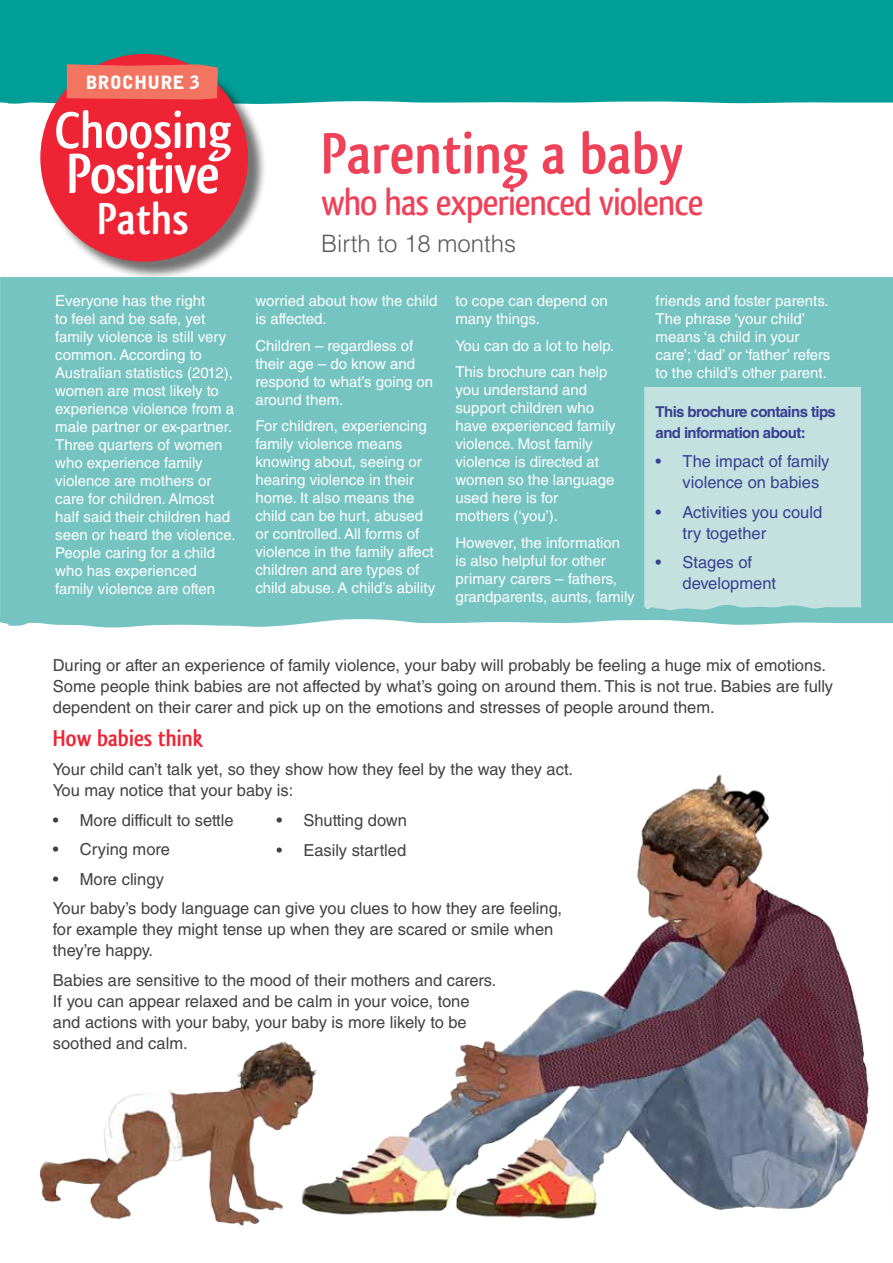
<style>
.page{position:relative;width:893px;height:1263px;background:#fff}
.page>*{position:absolute;margin:0;border:0;box-sizing:border-box;transform-origin:0 0}
.t1{font:700 60px "Qlassik";color:#ef4158}
.t2{font:700 58.35px "Qlassik";letter-spacing:-.025em;color:#fff}
.t3{font:700 53.4px "Qlassik";color:#fff}
.t4{font:700 46.2px "Qlassik";color:#fff}
.t5{font:500 39px "Qlassik";letter-spacing:-.025em;color:#ef4158}
.t6{font:300 24px "Helvetica LT Std";color:#58595b}
.t7{font:700 24px "Qlassik";color:#ee2434}
.t8{font:900 18.15px "Bell Gothic BT";color:#fff}
.t9{font:16.5px/21px "Helvetica LT Std";color:#414042}
.t10{font:16.5px/21px "Helvetica LT Std";color:#393f92}
.t11{font:15px/18px "Helvetica LT Std";color:#fff}
.t12{font:700 15px/21px "Helvetica LT Std";letter-spacing:-.04em;color:#393f92}
</style>
<div class="page">
<div style="left:0;top:0;width:893px;height:104px;background:#009e96"></div>
<div style="left:43px;top:56px;width:224px;height:224px;background:#000;opacity:.55"></div>
<div style="left:40px;top:54px;width:208px;height:208px;background:#ee2434;border-radius:50%"></div>
<div style="left:67px;top:64px;width:151px;height:35px;background:#f37461"></div>
<div style="left:0;top:277px;width:893px;height:350px;background:#75c4c2"></div>
<div style="left:644px;top:387px;width:217px;height:223px;background:#c2e1df"></div>
<img style="left:39px;top:1042px;width:245px;height:184px">
<img style="left:284px;top:774px;width:585px;height:445px">
<p class="t8" style="left:85px;top:71px;width:116px">BROCHURE 3</p>
<h3 class="t3" style="left:55px;top:99px;width:178px">Choosing</h3>
<h2 class="t2" style="left:66px;top:140px;width:155px">Positive</h2>
<h3 class="t4" style="left:97px;top:192px;width:93px">Paths</h3>
<h1 class="t1" style="left:321px;top:119px;width:364px">Parenting a baby</h1>
<h3 class="t5" style="left:321px;top:180px;width:384px">who has experienced violence</h3>
<h3 class="t6" style="left:321px;top:229px;width:197px">Birth to 18 months</h3>
<p class="t11" style="left:55px;top:292px;width:182px">Everyone has the right<br>to feel and be safe, yet family violence is still very common. According to<br>Australian statistics (2012), women are most likely to experience violence from a male partner or ex-partner.<br>Three quarters of women who experience family violence are mothers or care for children. Almost half said their children had seen or heard the violence.<br>People caring for a child who has experienced family violence are often</p>
<p class="t11" style="left:255px;top:292px;width:184px">worried about how the child is affected.</p>
<p class="t11" style="left:255px;top:336px;width:179px">Children – regardless of their age – do know and respond to what’s going on around them.</p>
<p class="t11" style="left:255px;top:417px;width:181px">For children, experiencing family violence means knowing about, seeing or hearing violence in their home. It also means the child can be hurt, abused or controlled. All forms of violence in the family affect children and are types of child abuse. A child’s ability</p>
<p class="t11" style="left:455px;top:292px;width:154px">to cope can depend on many things.</p>
<p class="t11" style="left:455px;top:332px;width:160px;line-height:26.5px">You can do a lot to help.<br>This brochure can help</p>
<p class="t11" style="left:455px;top:381px;width:162px">you understand and support children who have experienced family violence. Most family violence is directed at women so the language used here is for mothers (‘you’).</p>
<p class="t11" style="left:455px;top:534px;width:181px">However, the information is also helpful for other primary carers – fathers, grandparents, aunts, family</p>
<p class="t11" style="left:656px;top:292px;width:176px">friends and foster parents.<br>The phrase ‘your child’ means ‘a child in your care’; ‘dad’ or ‘father’ refers to the child’s other parent.</p>
<p class="t12" style="left:656px;top:401px;width:182px">This brochure contains tips and information about:</p>
<p class="t10" style="left:683px;top:451px;width:148px;text-indent:-27px">• The impact of family violence on babies</p>
<p class="t10" style="left:683px;top:501px;width:141px;text-indent:-27px">• Activities you could try together</p>
<p class="t10" style="left:683px;top:552px;width:95px;text-indent:-27px">• Stages of development</p>
<p class="t9" style="left:53px;top:655px;width:782px">During or after an experience of family violence, your baby will probably be feeling a huge mix of emotions.<br>Some people think babies are not affected by what’s going on around them. This is not true. Babies are fully dependent on their carer and pick up on the emotions and stresses of people around them.</p>
<h3 class="t7" style="left:53px;top:724px;width:151px">How babies think</h3>
<p class="t9" style="left:53px;top:759px;width:522px">Your child can’t talk yet, so they show how they feel by the way they act.<br>You may notice that your baby is:</p>
<p class="t9" style="left:53px;top:809px;width:182px">• More difficult to settle</p>
<p class="t9" style="left:53px;top:839px;width:119px">• Crying more</p>
<p class="t9" style="left:53px;top:864px;width:511px;line-height:29.5px">• More clingy<br>Your baby’s body language can give you clues to how they are feeling,</p>
<p class="t9" style="left:53px;top:919px;width:502px">for example they might tense up when they are scared or smile when they’re happy.</p>
<p class="t9" style="left:53px;top:969px;width:445px">Babies are sensitive to the mood of their mothers and carers.<br>If you can appear relaxed and be calm in your voice, tone and actions with your baby, your baby is more likely to be soothed and calm.</p>
<p class="t9" style="left:276px;top:810px;width:132px">• Shutting down</p>
<p class="t9" style="left:276px;top:839px;width:131px">• Easily startled</p>
</div>
